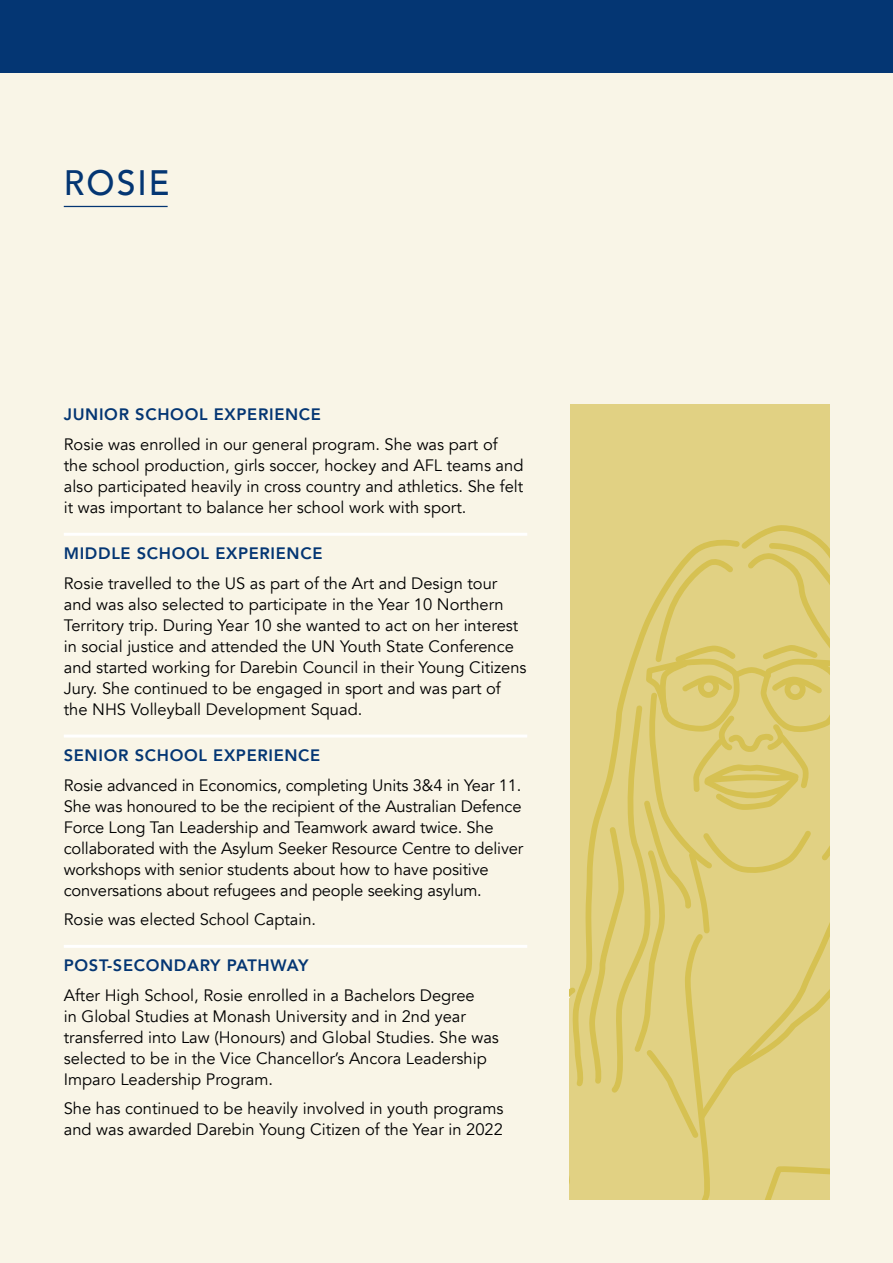
<style>
.page{position:relative;width:893px;height:1263px;background:#f9f5e7}
.page>*{position:absolute;margin:0;border:0;box-sizing:border-box;transform-origin:0 0}
.t1{font:500 35.25px "Avenir";letter-spacing:.06em;color:#043673;scale:.96 1}
.t2{font:16.5px/21px "Avenir";color:#000}
.t3{font:800 16.5px "Avenir";letter-spacing:.04em;color:#043673}
</style>
<div class="page">
<hr style="left:64px;top:206px;width:104px;height:1px;background:#043673">
<hr style="left:64px;top:533px;width:463px;height:3px;background:#fff">
<hr style="left:64px;top:734px;width:463px;height:3px;background:#fff">
<hr style="left:64px;top:945px;width:463px;height:3px;background:#fff">
<div style="left:0;top:0;width:893px;height:72px;background:#043673"></div>
<div style="left:570px;top:404px;width:259px;height:795px;background:#e1d183"></div>
<svg style="left:570px;top:525px;width:259px;height:674px"></svg>
<h1 class="t1" style="left:64px;top:152px;width:112px">ROSIE</h1>
<p class="t3" style="left:64px;top:402px;width:259px">JUNIOR SCHOOL EXPERIENCE</p>
<p class="t2" style="left:64px;top:434px;width:461px">Rosie was enrolled in our general program. She was part of the school production, girls soccer, hockey and AFL teams and also participated heavily in cross country and athletics. She felt it was important to balance her school work with sport.</p>
<p class="t3" style="left:64px;top:541px;width:260px">MIDDLE SCHOOL EXPERIENCE</p>
<p class="t2" style="left:64px;top:573px;width:464px">Rosie travelled to the US as part of the Art and Design tour and was also selected to participate in the Year 10 Northern Territory trip. During Year 10 she wanted to act on her interest in social justice and attended the UN Youth State Conference and started working for Darebin Council in their Young Citizens Jury. She continued to be engaged in sport and was part of the NHS Volleyball Development Squad.</p>
<p class="t3" style="left:64px;top:742px;width:258px">SENIOR SCHOOL EXPERIENCE</p>
<p class="t2" style="left:64px;top:775px;width:461px">Rosie advanced in Economics, completing Units 3&amp;4 in Year 11.<br>She was honoured to be the recipient of the Australian Defence Force Long Tan Leadership and Teamwork award twice. She collaborated with the Asylum Seeker Resource Centre to deliver workshops with senior students about how to have positive conversations about refugees and people seeking asylum.</p>
<p class="t2" style="left:64px;top:909px;width:254px">Rosie was elected School Captain.</p>
<p class="t3" style="left:64px;top:953px;width:246px">POST-SECONDARY PATHWAY</p>
<p class="t2" style="left:64px;top:985px;width:437px">After High School, Rosie enrolled in a Bachelors Degree<br>in Global Studies at Monash University and in 2nd year transferred into Law (Honours) and Global Studies. She was selected to be in the Vice Chancellor’s Ancora Leadership Imparo Leadership Program.</p>
<p class="t2" style="left:64px;top:1098px;width:441px">She has continued to be heavily involved in youth programs and was awarded Darebin Young Citizen of the Year in 2022</p>
</div>
